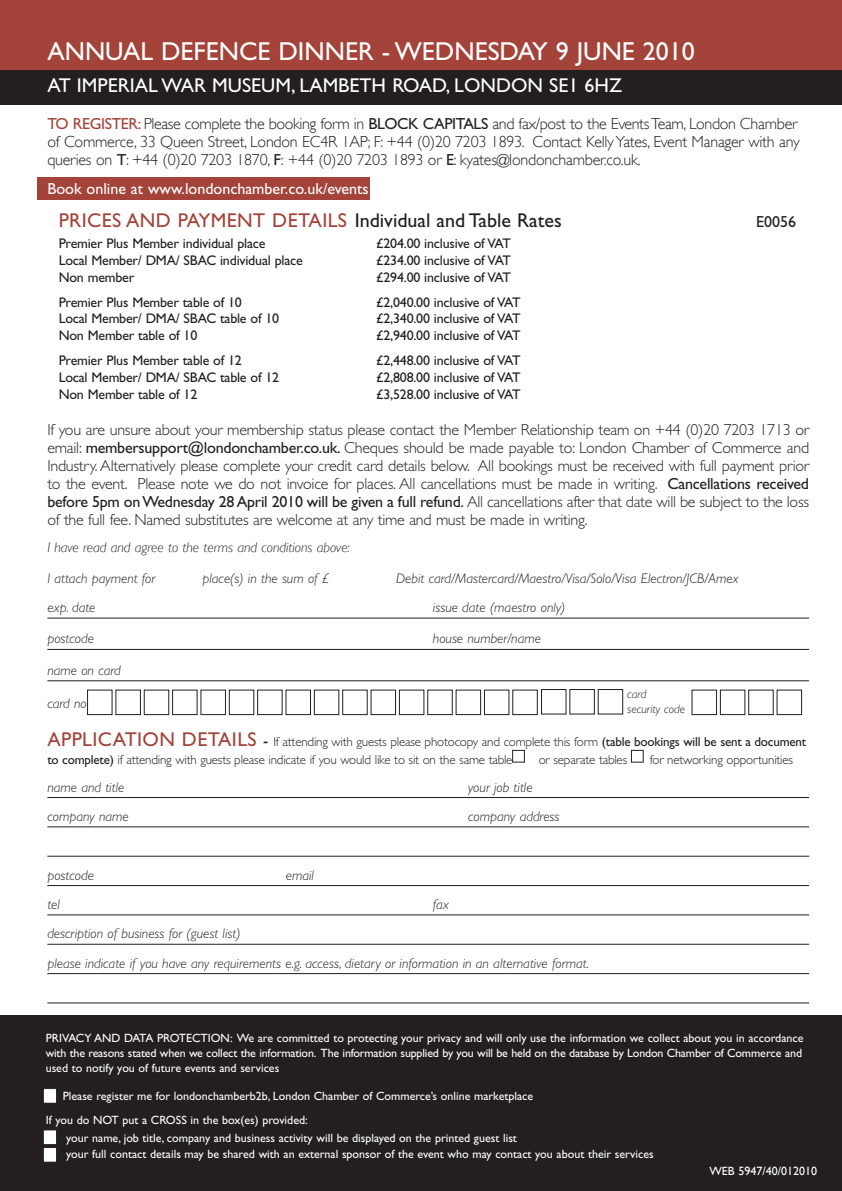
<style>
.page{position:relative;width:842px;height:1191px;background:#fff}
.page>*{position:absolute;margin:0;border:0;box-sizing:border-box;transform-origin:0 0}
.t1{font:26px "Gill Sans CE";color:#fff}
.t2{font:20px "Gill Sans CE";color:#a34339}
.t3{font:20px "Gill Sans CE";color:#fff}
.t4{font:300 16px/18px "Gill Sans CE";letter-spacing:-.015em;color:#231f20;text-align:justify}
.t5{font:300 16px/18px "Gill Sans";letter-spacing:-.015em;color:#231f20}
.t6{font:16px "Gill Sans CE";color:#fff}
.t7{font:16px "Gill Sans CE";color:#231f20}
.t8{font:14px "Gill Sans CE";letter-spacing:-.015em;color:#231f20}
.t9{font:italic 300 14px/29.4px "Gill Sans CE";color:#231f20}
.t10{font:italic 300 14px "Gill Sans";color:#231f20}
.t11{font:300 13px/18px "Gill Sans CE";letter-spacing:-.015em;color:#231f20}
.t12{font:12px/15px "Gill Sans CE";color:#fff}
.t13{font:12px "Gill Sans";color:#fff}
.t14{font:italic 300 12px/15.4px "Gill Sans CE";color:#231f20}
.s1{font-family:"Gill Sans CE";font-weight:400;color:#a34339}
.s2{font-family:"Gill Sans CE";font-weight:400}
.s3{font-family:"Gill Sans CE"}
.s4{color:#231f20}
.s5{font-weight:400}
.s6{font-weight:400;font-size:20px;color:#a34339}
.s7{font-weight:400;font-size:16.2px}
</style>
<div class="page">
<div style="left:0;top:0;width:842px;height:101px;background:#a34339"></div>
<div style="left:0;top:1015px;width:842px;height:176px;background:#231f20"></div>
<div style="left:43px;top:1130px;width:14px;height:14px;background:#fff"></div>
<div style="left:43px;top:1129px;width:14px;height:16px;border:1px solid #231f20"></div>
<div style="left:43px;top:1147px;width:14px;height:15px;background:#fff"></div>
<div style="left:43px;top:1147px;width:14px;height:15px;border:1px solid #231f20"></div>
<svg style="left:43px;top:689px;width:759px;height:414px"></svg>
<div style="left:38px;top:177px;width:332px;height:23px;background:#a34339"></div>
<div style="left:0;top:70px;width:842px;height:34px;background:#231f20"></div>
<hr style="left:47px;top:618px;width:762px;height:1px;background:#231f20">
<hr style="left:47px;top:649px;width:762px;height:1px;background:#231f20">
<hr style="left:47px;top:680px;width:762px;height:1px;background:#231f20">
<hr style="left:47px;top:797px;width:762px;height:1px;background:#231f20">
<hr style="left:47px;top:826px;width:762px;height:1px;background:#231f20">
<hr style="left:47px;top:856px;width:762px;height:1px;background:#231f20">
<hr style="left:47px;top:885px;width:762px;height:1px;background:#231f20">
<hr style="left:47px;top:914px;width:762px;height:1px;background:#231f20">
<hr style="left:47px;top:944px;width:762px;height:1px;background:#231f20">
<hr style="left:47px;top:973px;width:762px;height:1px;background:#231f20">
<hr style="left:47px;top:1002px;width:762px;height:1px;background:#231f20">
<p class="t1" style="left:47px;top:42px;width:649px">ANNUAL DEFENCE DINNER - WEDNESDAY 9 JUNE 2010</p>
<p class="t3" style="left:47px;top:78px;width:576px">AT IMPERIAL WAR MUSEUM, LAMBETH ROAD, LONDON SE1 6HZ</p>
<p class="t5" style="left:47px;top:115px;width:754px"><span class="s1">TO REGISTER:</span> Please complete the booking form in <span class="s2">BLOCK CAPITALS</span> and fax/post to the Events Team, London Chamber of Commerce, 33 Queen Street, London EC4R 1AP; F: +44 (0)20 7203 1893. Contact Kelly Yates, Event Manager with any queries on <span class="s2">T</span>: +44 (0)20 7203 1870, <span class="s2">F</span>: <span class="s3">+44 (0)20 7203 1893 or</span> <span class="s2">E</span>: kyates@londonchamber.co.uk.</p>
<p class="t6" style="left:47px;top:183px;width:323px">Book online at www.londonchamber.co.uk/events</p>
<p class="t2" style="left:59px;top:213px;width:504px">PRICES AND PAYMENT DETAILS <span class="s4">Individual and Table Rates</span></p>
<p class="t7" style="left:756px;top:216px;width:41px">E0056</p>
<p class="t8" style="left:59px;top:238px;width:208px">Premier Plus Member individual place</p>
<p class="t8" style="left:376px;top:238px;width:136px">£204.00 inclusive of VAT</p>
<p class="t8" style="left:59px;top:255px;width:246px">Local Member/ DMA/ SBAC individual place</p>
<p class="t8" style="left:376px;top:255px;width:136px">£234.00 inclusive of VAT</p>
<p class="t8" style="left:59px;top:272px;width:77px">Non member</p>
<p class="t8" style="left:376px;top:272px;width:136px">£294.00 inclusive of VAT</p>
<p class="t8" style="left:59px;top:296px;width:185px">Premier Plus Member table of 10</p>
<p class="t8" style="left:376px;top:296px;width:146px">£2,040.00 inclusive of VAT</p>
<p class="t8" style="left:59px;top:313px;width:222px">Local Member/ DMA/ SBAC table of 10</p>
<p class="t8" style="left:376px;top:313px;width:146px">£2,340.00 inclusive of VAT</p>
<p class="t8" style="left:59px;top:330px;width:140px">Non Member table of 10</p>
<p class="t8" style="left:376px;top:330px;width:146px">£2,940.00 inclusive of VAT</p>
<p class="t8" style="left:59px;top:355px;width:185px">Premier Plus Member table of 12</p>
<p class="t8" style="left:376px;top:355px;width:146px">£2,448.00 inclusive of VAT</p>
<p class="t8" style="left:59px;top:372px;width:222px">Local Member/ DMA/ SBAC table of 12</p>
<p class="t8" style="left:376px;top:372px;width:146px">£2,808.00 inclusive of VAT</p>
<p class="t8" style="left:59px;top:388px;width:140px">Non Member table of 12</p>
<p class="t8" style="left:376px;top:388px;width:146px">£3,528.00 inclusive of VAT</p>
<p class="t4" style="left:47px;top:422px;width:763px">If you are unsure about your membership status please contact the Member Relationship team on +44 (0)20 7203 1713 or email: <span class="s5">membersupport@londonchamber.co.uk.</span> Cheques should be made payable to: London Chamber of Commerce and Industry. Alternatively please complete your credit card details below. All bookings must be received with full payment prior to the event. Please note we do not invoice for places. All cancellations must be made in writing. <span class="s5">Cancellations received before 5pm on Wednesday 28 April 2010 will be given a full refund.</span> All cancellations after that date will be subject to the loss of the full fee. Named substitutes are welcome at any time and must be made in writing.</p>
<p class="t10" style="left:47px;top:539px;width:304px"><span class="s3">I</span> have read and agree to the terms and conditions above:</p>
<p class="t9" style="left:47px;top:564px;width:110px">I attach payment for</p>
<p class="t9" style="left:202px;top:564px;width:128px">place(s) in the sum of £</p>
<p class="t9" style="left:396px;top:564px;width:344px">Debit card/Mastercard/Maestro/Visa/Solo/Visa Electron/JCB/Amex</p>
<p class="t9" style="left:47px;top:594px;width:50px">exp. date</p>
<p class="t9" style="left:433px;top:594px;width:134px">issue date (maestro only)</p>
<p class="t9" style="left:47px;top:625px;width:48px">postcode</p>
<p class="t9" style="left:433px;top:625px;width:110px">house number/name</p>
<p class="t9" style="left:47px;top:657px;width:75px">name on card</p>
<p class="t9" style="left:47px;top:690px;width:41px">card no</p>
<p class="t11" style="left:47px;top:733px;width:760px"><span class="s6">APPLICATION DETAILS</span> <span class="s7">-</span> If attending with guests please photocopy and complete this form <span class="s5">(table bookings will be sent a document to complete)</span> if attending with guests please indicate if you would like to sit on the same table</p>
<p class="t14" style="left:627px;top:687px;width:59px">card<br>security code</p>
<p class="t11" style="left:539px;top:751px;width:90px">or separate tables</p>
<p class="t11" style="left:650px;top:751px;width:145px">for networking opportunities</p>
<p class="t9" style="left:47px;top:773px;width:79px">name and title</p>
<p class="t9" style="left:468px;top:773px;width:66px">your job title</p>
<p class="t9" style="left:47px;top:803px;width:83px">company name</p>
<p class="t9" style="left:468px;top:803px;width:93px">company address</p>
<p class="t9" style="left:47px;top:861px;width:48px">postcode</p>
<p class="t9" style="left:286px;top:861px;width:30px">email</p>
<p class="t9" style="left:47px;top:891px;width:14px">tel</p>
<p class="t9" style="left:433px;top:891px;width:18px">fax</p>
<p class="t9" style="left:47px;top:920px;width:543px">description of business for (guest list)<br>please indicate if you have any requirements e.g. access, dietary or information in an alternative format.</p>
<p class="t12" style="left:46px;top:1031px;width:759px;text-align:justify">PRIVACY AND DATA PROTECTION: We are committed to protecting your privacy and will only use the information we collect about you in accordance with the reasons stated when we collect the information. The information supplied by you will be held on the database by London Chamber of Commerce and used to notify you of future events and services</p>
<p class="t12" style="left:46px;top:1085px;width:489px;line-height:24px;text-indent:17px">Please register me for londonchamberb2b, London Chamber of Commerce’s online marketplace<br>If you do NOT put a CROSS in the box(es) provided:</p>
<p class="t12" style="left:66px;top:1131px;width:589px;line-height:16px">your name, job title, company and business activity will be displayed on the printed guest list<br>your full contact details may be shared with an external sponsor of the event who may contact you about their services</p>
<p class="t13" style="left:709px;top:1164px;width:109px"><span class="s3">WEB</span> 5947/40/012010</p>
</div>
